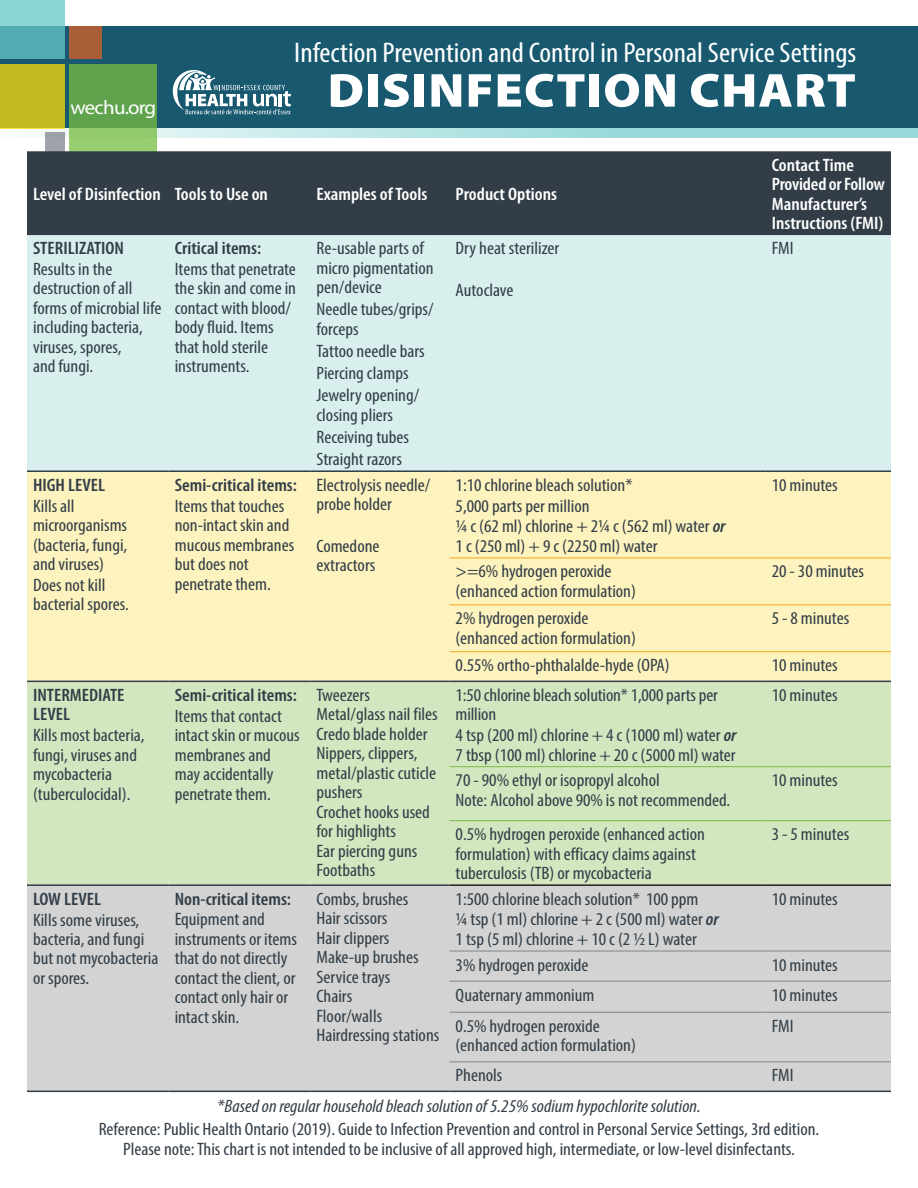
<style>
.page{position:relative;width:918px;height:1188px;background:#fff}
.page>*{position:absolute;margin:0;border:0;box-sizing:border-box;transform-origin:0 0}
.t1{font:900 48px "Myriad Pro";letter-spacing:.02em;color:#fff;scale:1.07 1}
.t2{font:condensed 28.5px "Myriad Pro";color:#fff;scale:1.07 1}
.t3{font:19.5px "Myriad Pro";letter-spacing:-.04em;color:#fff;scale:1.07 1}
.t4{font:condensed 18px/19.5px "Myriad Pro";color:#323d47;scale:1.07 1}
.t5{font:600 condensed 18px/19.5px "Myriad Pro";color:#fff;scale:1.07 1}
.t6{font:600 condensed 18px/19.5px "Myriad Pro";color:#323d47;scale:1.07 1}
.t7{font:italic condensed 18px "Myriad Pro";color:#323d47;scale:1.07 1}
.s1{font-weight:600;font-style:italic}
</style>
<div class="page">
<div style="left:0;top:27px;width:918px;height:101px;background:#185970"></div>
<svg style="left:0;top:128px;width:918px;height:9px;background:#b3e2e1"></svg>
<svg style="left:69px;top:64px;width:88px;height:87px;background:#6dad56"></svg>
<div style="left:0;top:64px;width:64px;height:64px;background:#c2b91f"></div>
<svg style="left:0;top:0;width:64px;height:59px;background:#6bbdc0"></svg>
<div style="left:69px;top:27px;width:32px;height:32px;background:#a95e38"></div>
<div style="left:45px;top:133px;width:19px;height:19px;background:#9ea4a9"></div>
<svg style="left:173px;top:70px;width:118px;height:44px"></svg>
<div style="left:27px;top:151px;width:864px;height:84px;background:#323d47"></div>
<div style="left:27px;top:235px;width:864px;height:235px;background:#d8efee"></div>
<div style="left:27px;top:472px;width:864px;height:209px;background:#fdf3be"></div>
<div style="left:27px;top:682px;width:864px;height:202px;background:#d4e6c0"></div>
<div style="left:27px;top:886px;width:864px;height:205px;background:#d2d3d2"></div>
<hr style="left:450px;top:884px;width:316px;height:2px;background:#231f20">
<hr style="left:766px;top:884px;width:125px;height:2px;background:#231f20">
<hr style="left:27px;top:1091px;width:142px;height:1px;background:#323d47">
<hr style="left:169px;top:1091px;width:141px;height:1px;background:#323d47">
<hr style="left:310px;top:1091px;width:140px;height:1px;background:#323d47">
<hr style="left:450px;top:1091px;width:316px;height:1px;background:#323d47">
<hr style="left:766px;top:1091px;width:125px;height:1px;background:#323d47">
<hr style="left:27px;top:470px;width:142px;height:2px;background:#323d47">
<hr style="left:169px;top:470px;width:141px;height:2px;background:#323d47">
<hr style="left:310px;top:470px;width:140px;height:2px;background:#323d47">
<hr style="left:450px;top:470px;width:316px;height:2px;background:#323d47">
<hr style="left:766px;top:470px;width:125px;height:2px;background:#323d47">
<hr style="left:27px;top:884px;width:142px;height:2px;background:#323d47">
<hr style="left:169px;top:884px;width:141px;height:2px;background:#323d47">
<hr style="left:310px;top:884px;width:140px;height:2px;background:#323d47">
<hr style="left:27px;top:681px;width:142px;height:1px;background:#323d47">
<hr style="left:169px;top:681px;width:141px;height:1px;background:#323d47">
<hr style="left:310px;top:681px;width:140px;height:1px;background:#323d47">
<hr style="left:450px;top:681px;width:316px;height:1px;background:#323d47">
<hr style="left:766px;top:681px;width:125px;height:1px;background:#323d47">
<hr style="left:450px;top:558px;width:316px;height:1px;background:#f3a71d">
<hr style="left:766px;top:558px;width:125px;height:1px;background:#f3a71d">
<hr style="left:450px;top:604px;width:316px;height:1px;background:#f3a71d">
<hr style="left:766px;top:604px;width:125px;height:1px;background:#f3a71d">
<hr style="left:450px;top:651px;width:316px;height:1px;background:#f3a71d">
<hr style="left:766px;top:651px;width:125px;height:1px;background:#f3a71d">
<hr style="left:450px;top:766px;width:316px;height:1px;background:#77bd42">
<hr style="left:766px;top:766px;width:125px;height:1px;background:#77bd42">
<hr style="left:450px;top:820px;width:316px;height:1px;background:#77bd42">
<hr style="left:766px;top:820px;width:125px;height:1px;background:#77bd42">
<hr style="left:450px;top:951px;width:316px;height:1px;background:#7e868d">
<hr style="left:766px;top:951px;width:125px;height:1px;background:#7e868d">
<hr style="left:450px;top:981px;width:316px;height:1px;background:#7e868d">
<hr style="left:766px;top:981px;width:125px;height:1px;background:#7e868d">
<hr style="left:450px;top:1012px;width:316px;height:1px;background:#7e868d">
<hr style="left:766px;top:1012px;width:125px;height:1px;background:#7e868d">
<hr style="left:450px;top:1061px;width:316px;height:1px;background:#7e868d">
<hr style="left:766px;top:1061px;width:125px;height:1px;background:#7e868d">
<p class="t3" style="left:70px;top:96px;width:82px">wechu.org</p>
<h2 class="t2" style="left:294px;top:35px;width:527px">Infection Prevention and Control in Personal Service Settings</h2>
<h1 class="t1" style="left:328px;top:58px;width:495px">DISINFECTION CHART</h1>
<p class="t5" style="left:33px;top:184px;width:221px">Level of Disinfection Tools to Use on</p>
<p class="t5" style="left:317px;top:184px;width:105px">Examples of Tools</p>
<p class="t5" style="left:456px;top:184px;width:96px">Product Options</p>
<p class="t6" style="left:33px;top:238px;width:87px">STERILIZATION</p>
<p class="t4" style="left:33px;top:259px;width:122px">Results in the destruction of all forms of microbial life including bacteria, viruses, spores,<br>and fungi.</p>
<p class="t6" style="left:175px;top:238px;width:82px">Critical items:</p>
<p class="t4" style="left:175px;top:259px;width:115px">Items that penetrate the skin and come in contact with blood/ body fluid. Items that hold sterile instruments.</p>
<p class="t4" style="left:316px;top:238px;width:111px">Re-usable parts of micro pigmentation pen/device</p>
<p class="t4" style="left:316px;top:299px;width:111px">Needle tubes/grips/ forceps</p>
<p class="t4" style="left:316px;top:340px;width:103px;line-height:22.2px">Tattoo needle bars<br>Piercing clamps<br>Jewelry opening/</p>
<p class="t4" style="left:316px;top:404px;width:88px;line-height:22.2px">closing pliers<br>Receiving tubes<br>Straight razors</p>
<p class="t4" style="left:456px;top:238px;width:98px">Dry heat sterilizer</p>
<p class="t4" style="left:456px;top:280px;width:56px">Autoclave</p>
<p class="t5" style="left:772px;top:155px;width:107px">Contact Time<br>Provided or Follow<br>Manufacturer’s<br>Instructions (FMI)</p>
<p class="t4" style="left:772px;top:238px;width:22px">FMI</p>
<p class="t6" style="left:33px;top:475px;width:69px">HIGH LEVEL</p>
<p class="t4" style="left:33px;top:495px;width:91px">Kills all microorganisms (bacteria, fungi, and viruses)<br>Does not kill bacterial spores.</p>
<p class="t6" style="left:33px;top:685px;width:87px">INTERMEDIATE<br>LEVEL</p>
<p class="t4" style="left:33px;top:725px;width:106px">Kills most bacteria, fungi, viruses and mycobacteria (tuberculocidal).</p>
<p class="t6" style="left:175px;top:475px;width:116px">Semi-critical items:</p>
<p class="t4" style="left:175px;top:496px;width:113px">Items that touches non-intact skin and mucous membranes but does not penetrate them.</p>
<p class="t6" style="left:175px;top:685px;width:116px">Semi-critical items:</p>
<p class="t4" style="left:175px;top:706px;width:118px">Items that contact intact skin or mucous membranes and may accidentally penetrate them.</p>
<p class="t4" style="left:317px;top:475px;width:108px">Electrolysis needle/ probe holder</p>
<p class="t4" style="left:316px;top:536px;width:60px">Comedone extractors</p>
<p class="t4" style="left:456px;top:474px;width:254px;line-height:20.4px">1:10 chlorine bleach solution*<br>5,000 parts per million<br>¼ c (62 ml) chlorine + 2¼ c (562 ml) water <span class="s1">or<br></span>1 c (250 ml) + 9 c (2250 ml) water</p>
<p class="t4" style="left:772px;top:475px;width:63px">10 minutes</p>
<p class="t4" style="left:456px;top:562px;width:170px">&gt;=6% hydrogen peroxide (enhanced action formulation)</p>
<p class="t4" style="left:772px;top:562px;width:88px">20 - 30 minutes</p>
<p class="t4" style="left:456px;top:608px;width:170px">2% hydrogen peroxide (enhanced action formulation)</p>
<p class="t4" style="left:772px;top:608px;width:74px">5 - 8 minutes</p>
<p class="t4" style="left:456px;top:655px;width:202px">0.55% ortho-phthalalde-hyde (OPA)</p>
<p class="t4" style="left:772px;top:655px;width:63px">10 minutes</p>
<p class="t4" style="left:317px;top:685px;width:115px">Tweezers<br>Metal/glass nail files<br>Credo blade holder<br>Nippers, clippers, metal/plastic cuticle pushers<br>Crochet hooks used for highlights<br>Ear piercing guns<br>Footbaths</p>
<p class="t4" style="left:456px;top:685px;width:264px;line-height:20px">1:50 chlorine bleach solution* 1,000 parts per million<br>4 tsp (200 ml) chlorine + 4 c (1000 ml) water <span class="s1">or </span>7 tbsp (100 ml) chlorine + 20 c (5000 ml) water</p>
<p class="t4" style="left:772px;top:685px;width:63px">10 minutes</p>
<p class="t4" style="left:456px;top:770px;width:258px">70 - 90% ethyl or isopropyl alcohol<br>Note: Alcohol above 90% is not recommended.</p>
<p class="t4" style="left:772px;top:770px;width:63px">10 minutes</p>
<p class="t4" style="left:456px;top:824px;width:235px">0.5% hydrogen peroxide (enhanced action formulation) with efficacy claims against tuberculosis (TB) or mycobacteria</p>
<p class="t4" style="left:772px;top:824px;width:74px">3 - 5 minutes</p>
<p class="t4" style="left:317px;top:889px;width:116px">Combs, brushes<br>Hair scissors<br>Hair clippers<br>Make-up brushes<br>Service trays<br>Chairs<br>Floor/walls<br>Hairdressing stations</p>
<p class="t4" style="left:456px;top:888px;width:247px;line-height:20.2px">1:500 chlorine bleach solution* 100 ppm<br>¼ tsp (1 ml) chlorine + 2 c (500 ml) water <span class="s1">or<br></span>1 tsp (5 ml) chlorine + 10 c (2 ½ L) water</p>
<p class="t4" style="left:772px;top:889px;width:63px">10 minutes</p>
<p class="t6" style="left:175px;top:889px;width:110px">Non-critical items:</p>
<p class="t4" style="left:175px;top:910px;width:116px">Equipment and instruments or items that do not directly contact the client, or contact only hair or intact skin.</p>
<p class="t6" style="left:33px;top:889px;width:65px">LOW LEVEL</p>
<p class="t4" style="left:33px;top:910px;width:119px">Kills some viruses, bacteria, and fungi but not mycobacteria or spores.</p>
<p class="t4" style="left:456px;top:955px;width:126px">3% hydrogen peroxide</p>
<p class="t4" style="left:772px;top:955px;width:63px">10 minutes</p>
<p class="t4" style="left:456px;top:985px;width:131px">Quaternary ammonium</p>
<p class="t4" style="left:772px;top:985px;width:63px">10 minutes</p>
<p class="t4" style="left:456px;top:1016px;width:170px">0.5% hydrogen peroxide (enhanced action formulation)</p>
<p class="t4" style="left:772px;top:1016px;width:22px">FMI</p>
<p class="t4" style="left:456px;top:1065px;width:45px">Phenols</p>
<p class="t4" style="left:772px;top:1065px;width:22px">FMI</p>
<p class="t7" style="left:217px;top:1096px;width:453px">*Based on regular household bleach solution of 5.25% sodium hypochlorite solution.</p>
<p class="t4" style="left:99px;top:1118px;width:675px;line-height:20.9px;text-align:center">Reference: Public Health Ontario (2019). Guide to Infection Prevention and control in Personal Service Settings, 3rd edition.<br>Please note: This chart is not intended to be inclusive of all approved high, intermediate, or low-level disinfectants.</p>
</div>
